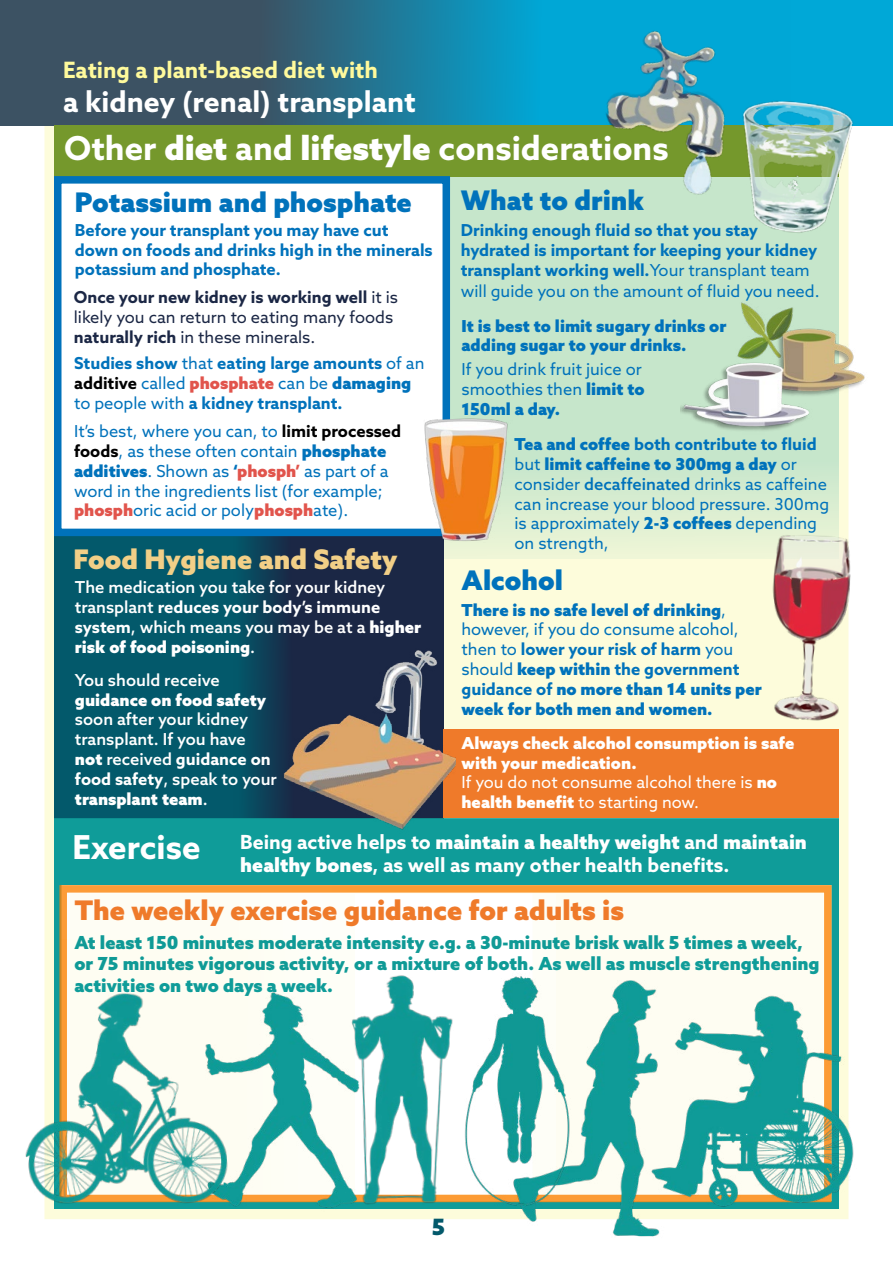
<style>
.page{position:relative;width:893px;height:1263px;background:#fff}
.page>*{position:absolute;margin:0;border:0;box-sizing:border-box;transform-origin:0 0}
.t1{font:700 33px "Azo Sans";color:#fff}
.t2{font:700 28.5px "Azo Sans";color:#fff}
.t3{font:900 27px "Azo Sans";color:#0072bb}
.t4{font:900 27px "Azo Sans";color:#ef7a2a}
.t5{font:900 27px "Azo Sans";color:#f2cf87}
.t6{font:700 22.5px "Azo Sans";color:#fffa9c}
.t7{font:900 22.5px "Azo Sans";color:#03596b}
.t8{font:700 19.5px/23.4px "Azo Sans";color:#fff}
.t9{font:900 18px/21.6px "Azo Sans";color:#0f9a96}
.t10{font:16.5px/19.8px "Azo Sans";color:#0072bb}
.t11{font:700 16.5px/19.8px "Azo Sans";color:#0072bb}
.t12{font:500 16.5px/19.8px "Azo Sans";color:#fff}
.t13{font:900 16.5px/19.8px "Azo Sans";color:#0072bb}
.t14{font:900 16.5px/19.8px "Azo Sans";color:#fff}
.t15{font:16.5px/19.8px "Azo Sans";color:#1b2745}
.s1{font-weight:900}
.s2{font-weight:700}
.s3{font-weight:400}
.s4{color:#000}
.s5{font-weight:900;color:#e1544c}
.s6{font-weight:700;color:#000}
.s7{font-weight:500}
.s8{font-size:33px}
.s9{color:#0f9c99}
</style>
<div class="page">
<div style="left:44px;top:124px;width:804px;height:1095px;background:#fdfcdb"></div>
<div style="left:0;top:0;width:893px;height:125px;background:#00a8d7"></div>
<svg style="left:0;top:0;width:521px;height:125px;background:#2d657d"></svg>
<svg style="left:450px;top:176px;width:389px;height:383px;background:#cbe8cc"></svg>
<div style="left:54px;top:125px;width:785px;height:51px;background:#75982c"></div>
<img style="left:681px;top:289px;width:184px;height:145px">
<img style="left:564px;top:31px;width:152px;height:191px">
<div style="left:54px;top:536px;width:386px;height:282px;background:#03596b"></div>
<svg style="left:233px;top:536px;width:210px;height:282px;fill:#1b2745"></svg>
<img style="left:701px;top:88px;width:170px;height:150px">
<div style="left:54px;top:821px;width:785px;height:64px;background:#0f9c99"></div>
<div style="left:59px;top:885px;width:773px;height:317px;background:#fefdf4;border:8px solid #fc8208"></div>
<img style="left:237px;top:992px;width:143px;height:221px">
<img style="left:25px;top:975px;width:212px;height:244px">
<img style="left:344px;top:971px;width:124px;height:236px">
<img style="left:700px;top:953px;width:154px;height:256px">
<img style="left:508px;top:980px;width:192px;height:257px">
<img style="left:428px;top:973px;width:188px;height:236px">
<div style="left:54px;top:176px;width:396px;height:360px;background:#fff;border:8px solid #0072bb"></div>
<img style="left:417px;top:413px;width:96px;height:130px">
<div style="left:443px;top:730px;width:396px;height:88px;background:#ef7a2a"></div>
<img style="left:276px;top:644px;width:179px;height:186px">
<img style="left:754px;top:515px;width:97px;height:224px">
<h3 class="t6" style="left:63px;top:55px;width:317px">Eating a plant-based diet with</h3>
<h2 class="t2" style="left:63px;top:83px;width:354px">a kidney (renal) transplant</h2>
<h1 class="t1" style="left:64px;top:127px;width:606px">Other <span class="s1">diet</span> and <span class="s1">lifestyle</span> considerations</h1>
<h3 class="t3" style="left:75px;top:184px;width:338px">Potassium and phosphate</h3>
<p class="t11" style="left:75px;top:220px;width:359px">Before your transplant you may have cut down on foods and drinks high in the minerals potassium and phosphate.</p>
<p class="t15" style="left:74px;top:287px;width:326px"><span class="s2">Once your new kidney is working well</span> it is likely you can return to eating many foods <span class="s2">naturally rich</span> in these minerals.</p>
<p class="t11" style="left:74px;top:353px;width:352px">Studies show <span class="s3">that</span> eating large amounts <span class="s3">of an </span><span class="s4">additive</span> <span class="s3">called</span> <span class="s5">phosphate</span> <span class="s3">can be</span> <span class="s1">damaging </span><span class="s3">to people with</span> a kidney transplant.</p>
<p class="t10" style="left:74px;top:421px;width:329px">It’s best, where you can, to <span class="s6">limit processed foods</span>, as these often contain <span class="s1">phosphate additives</span>. Shown as <span class="s1">‘</span><span class="s5">phosph’</span> as part of a word in the ingredients list (for example; <span class="s5">phosph</span>oric acid or poly<span class="s5">phosph</span>ate).</p>
<h3 class="t5" style="left:74px;top:541px;width:325px">Food Hygiene and Safety</h3>
<p class="t12" style="left:75px;top:577px;width:348px">The medication you take for your kidney transplant <span class="s2">reduces your body’s immune system</span>, which means you may be at a <span class="s1">higher risk of food poisoning</span>.</p>
<p class="t12" style="left:75px;top:670px;width:146px">You should receive</p>
<p class="t14" style="left:75px;top:689px;width:193px">guidance on food safety</p>
<p class="t12" style="left:75px;top:709px;width:203px">soon after your kidney transplant. If you have <span class="s1">not</span> received <span class="s2">guidance on food safety</span>, speak to your <span class="s1">transplant team</span>.</p>
<h3 class="t3" style="left:461px;top:182px;width:185px">What to drink</h3>
<p class="t11" style="left:461px;top:220px;width:358px">Drinking enough fluid so that you stay hydrated is important for keeping your kidney transplant working well.<span class="s3">Your transplant team</span></p>
<p class="t10" style="left:461px;top:281px;width:360px">will guide you on the amount of fluid you need.</p>
<p class="t13" style="left:461px;top:315px;width:267px">It is best to limit sugary drinks or adding sugar to your drinks.</p>
<p class="t10" style="left:461px;top:359px;width:185px">If you drink fruit juice or smoothies then <span class="s1">limit to<br>150ml a day.</span></p>
<p class="t10" style="left:514px;top:434px;width:316px"><span class="s1">Tea and coffee</span> <span class="s2">both contribute to fluid </span>but <span class="s1">limit caffeine to 300mg a day</span> or consider <span class="s7">decaffeinated</span> drinks as caffeine can increase your blood pressure. 300mg is approximately <span class="s1">2-3 coffees</span> depending on strength,</p>
<h3 class="t3" style="left:462px;top:562px;width:103px">Alcohol</h3>
<p class="t13" style="left:461px;top:599px;width:302px">There is no safe level of drinking<span class="s3">, however, if you do consume alcohol, then to</span> <span class="s2">lower your risk of harm</span> <span class="s3">you should</span> keep within <span class="s2">the government guidance of</span> no more than 14 units per week for both men and women.</p>
<p class="t14" style="left:461px;top:732px;width:334px">Always check alcohol consumption is safe with your medication.<br><span class="s3">If you do not consume alcohol there is</span> no health benefit <span class="s3">to starting now.</span></p>
<p class="t8" style="left:240px;top:830px;width:568px;text-indent:-168px"><span class="s8">Exercise</span> Being active helps to <span class="s1">maintain a healthy weight</span> and <span class="s1">maintain healthy bones</span>, as well as many other health benefits.</p>
<h3 class="t4" style="left:75px;top:892px;width:551px">The weekly exercise guidance for adults is</h3>
<p class="t9" style="left:74px;top:931px;width:747px">At least 150 minutes moderate intensity e.g. a 30-minute brisk walk 5 times a week, or 75 minutes vigorous activity, or a mixture of both. <span class="s9">As well as muscle strengthening activities on two days a week.</span></p>
<h3 class="t7" style="left:432px;top:1212px;width:15px">5</h3>
</div>
